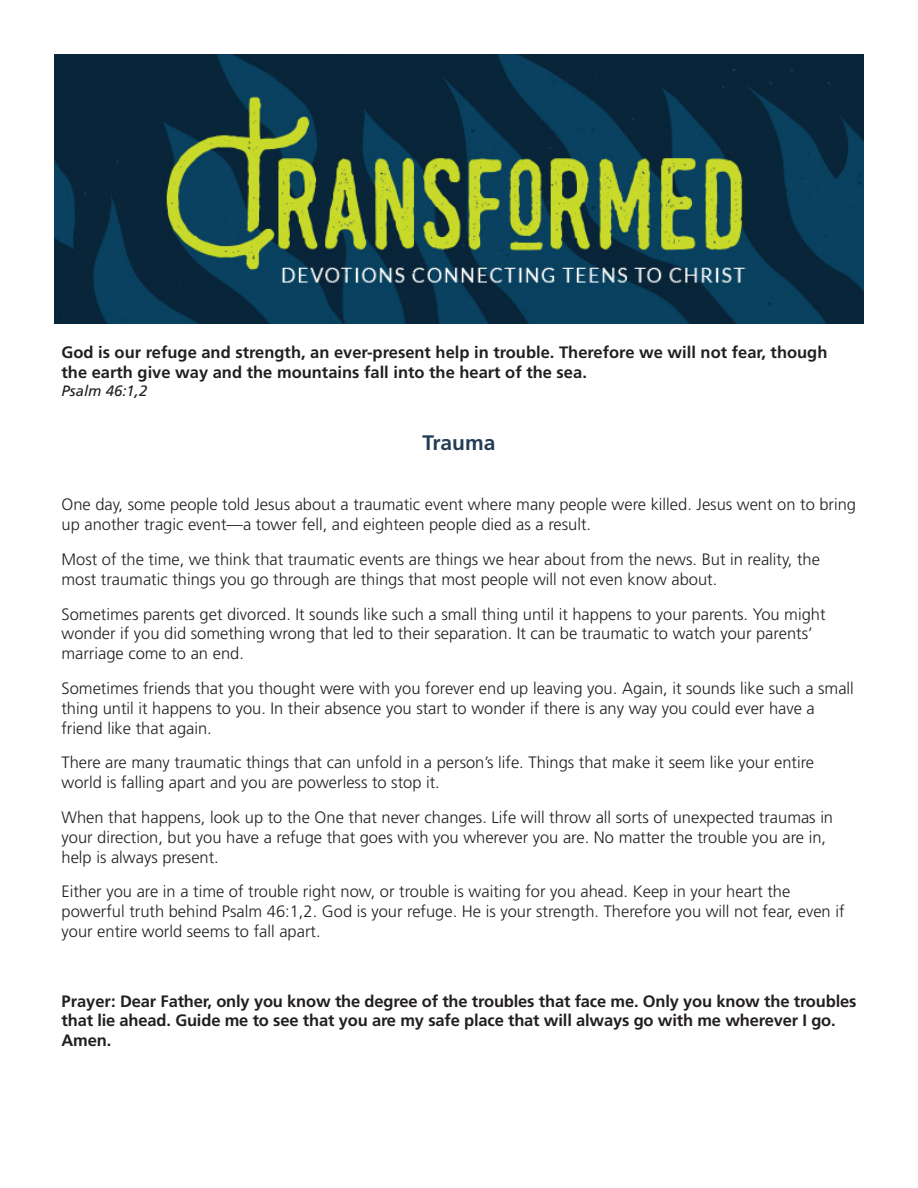
<style>
.page{position:relative;width:918px;height:1188px;background:#fff}
.page>*{position:absolute;margin:0;border:0;box-sizing:border-box;transform-origin:0 0}
.t1{font:700 21px "Frutiger LT Std";color:#243d57}
.body_copy{font:300 16.5px/19.8px "Frutiger LT Std";color:#231f20}
.body_copy-2{font:700 16.5px/19.8px "Frutiger LT Std";letter-spacing:-.01em;color:#231f20}
.Scripture_text{font:700 16.5px/19.8px "Frutiger LT Std";color:#231f20}
.Scripture_text-2{font:italic 15px "Frutiger LT Std";color:#231f20}
</style>
<div class="page">
<img style="left:54px;top:54px;width:810px;height:270px">
<p class="Scripture_text" style="left:62px;top:342px;width:767px">God is our refuge and strength, an ever-present help in trouble. Therefore we will not fear, though the earth give way and the mountains fall into the heart of the sea.</p>
<p class="Scripture_text-2" style="left:62px;top:382px;width:87px">Psalm 46:1,2</p>
<p class="t1" style="left:423px;top:430px;width:74px">Trauma</p>
<p class="body_copy" style="left:62px;top:495px;width:796px">One day, some people told Jesus about a traumatic event where many people were killed. Jesus went on to bring up another tragic event—a tower fell, and eighteen people died as a result.</p>
<p class="body_copy" style="left:62px;top:550px;width:760px">Most of the time, we think that traumatic events are things we hear about from the news. But in reality, the most traumatic things you go through are things that most people will not even know about.</p>
<p class="body_copy" style="left:62px;top:604px;width:766px">Sometimes parents get divorced. It sounds like such a small thing until it happens to your parents. You might wonder if you did something wrong that led to their separation. It can be traumatic to watch your parents’ marriage come to an end.</p>
<p class="body_copy" style="left:62px;top:679px;width:794px">Sometimes friends that you thought were with you forever end up leaving you. Again, it sounds like such a small thing until it happens to you. In their absence you start to wonder if there is any way you could ever have a friend like that again.</p>
<p class="body_copy" style="left:62px;top:753px;width:754px">There are many traumatic things that can unfold in a person’s life. Things that make it seem like your entire world is falling apart and you are powerless to stop it.</p>
<p class="body_copy" style="left:62px;top:808px;width:773px">When that happens, look up to the One that never changes. Life will throw all sorts of unexpected traumas in your direction, but you have a refuge that goes with you wherever you are. No matter the trouble you are in, help is always present.</p>
<p class="body_copy" style="left:62px;top:882px;width:785px">Either you are in a time of trouble right now, or trouble is waiting for you ahead. Keep in your heart the powerful truth behind Psalm 46:1,2. God is your refuge. He is your strength. Therefore you will not fear, even if your entire world seems to fall apart.</p>
<p class="body_copy-2" style="left:62px;top:991px;width:796px">Prayer: Dear Father, only you know the degree of the troubles that face me. Only you know the troubles that lie ahead. Guide me to see that you are my safe place that will always go with me wherever I go.<br>Amen.</p>
</div>
